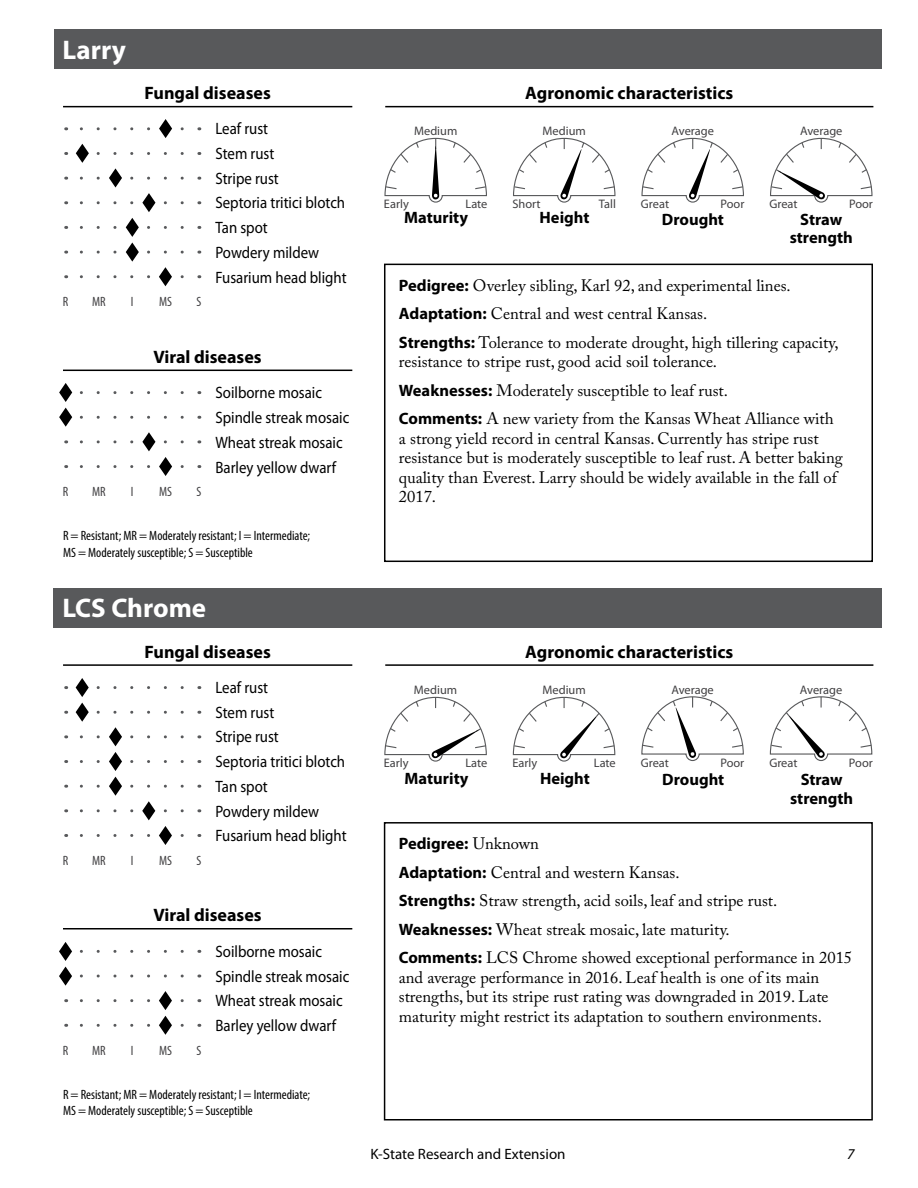
<style>
.page{position:relative;width:918px;height:1188px;background:#fff}
.page>*{position:absolute;margin:0;border:0;box-sizing:border-box;transform-origin:0 0}
.t1{font:700 27px "Myriad Pro";color:#fff}
.t2{font:700 18px "Myriad Pro";color:#000}
.t3{font:16.5px/28.5px "Adobe Caslon Pro";color:#000}
.t4{font:16.5px/24.8px "Myriad Pro";color:#000;scale:.9 1}
.t5{font:700 16.5px/18.6px "Myriad Pro";color:#000;text-align:center}
.t6{font:15px "Myriad Pro";color:#000}
.t7{font:italic 15px "Myriad Pro";color:#000}
.t8{font:condensed 13.5px/16.5px "Myriad Pro";color:#000}
.t9{font:condensed 13.5px "Myriad Pro";color:#414042}
.t10{font:12.3px "Myriad Pro";color:#414042}
.s1{font-family:"Myriad Pro";font-weight:700}
.s2{font-family:"Adobe Caslon Pro";font-weight:400}
</style>
<div class="page">
<hr style="left:63px;top:664px;width:289px;height:2px;background:#000">
<hr style="left:63px;top:928px;width:289px;height:2px;background:#000">
<hr style="left:385px;top:664px;width:488px;height:2px;background:#000">
<hr style="left:63px;top:106px;width:289px;height:1px;background:#000">
<hr style="left:63px;top:370px;width:289px;height:1px;background:#000">
<hr style="left:385px;top:106px;width:488px;height:1px;background:#000">
<div style="left:54px;top:30px;width:828px;height:39px;background:#58595b"></div>
<div style="left:384px;top:264px;width:489px;height:298px;border:2px solid #000"></div>
<svg style="left:384px;top:137px;width:103px;height:66px"></svg>
<svg style="left:513px;top:137px;width:103px;height:66px"></svg>
<svg style="left:641px;top:137px;width:103px;height:66px"></svg>
<svg style="left:770px;top:137px;width:103px;height:66px"></svg>
<svg style="left:79px;top:119px;width:103px;height:19px"></svg>
<svg style="left:75px;top:144px;width:107px;height:68px"></svg>
<svg style="left:79px;top:218px;width:103px;height:19px"></svg>
<svg style="left:79px;top:243px;width:103px;height:43px"></svg>
<svg style="left:59px;top:383px;width:123px;height:19px"></svg>
<svg style="left:59px;top:408px;width:123px;height:43px"></svg>
<svg style="left:79px;top:457px;width:103px;height:19px"></svg>
<div style="left:53px;top:588px;width:828px;height:40px;background:#58595b"></div>
<div style="left:384px;top:822px;width:489px;height:298px;border:2px solid #000"></div>
<svg style="left:384px;top:696px;width:103px;height:66px"></svg>
<svg style="left:512px;top:696px;width:104px;height:66px"></svg>
<svg style="left:641px;top:696px;width:103px;height:66px"></svg>
<svg style="left:769px;top:696px;width:104px;height:65px"></svg>
<svg style="left:75px;top:678px;width:107px;height:19px"></svg>
<svg style="left:75px;top:703px;width:107px;height:43px"></svg>
<svg style="left:79px;top:752px;width:103px;height:19px"></svg>
<svg style="left:79px;top:777px;width:103px;height:43px"></svg>
<svg style="left:79px;top:826px;width:103px;height:19px"></svg>
<svg style="left:59px;top:942px;width:123px;height:19px"></svg>
<svg style="left:59px;top:967px;width:123px;height:43px"></svg>
<svg style="left:79px;top:1016px;width:103px;height:19px"></svg>
<h1 class="t1" style="left:63px;top:32px;width:65px">Larry</h1>
<p class="t2" style="left:145px;top:81px;width:128px">Fungal diseases</p>
<p class="t4" style="left:215px;top:116px;width:147px">Leaf rust<br>Stem rust<br>Stripe rust<br>Septoria tritici blotch<br>Tan spot<br>Powdery mildew<br>Fusarium head blight</p>
<p class="t9" style="left:63px;top:294px;width:7px">R</p>
<p class="t9" style="left:159px;top:294px;width:14px">MS</p>
<p class="t9" style="left:92px;top:294px;width:15px">MR</p>
<p class="t9" style="left:196px;top:294px;width:6px">S</p>
<p class="t9" style="left:131px;top:294px;width:4px">I</p>
<p class="t2" style="left:154px;top:345px;width:110px">Viral diseases</p>
<p class="t4" style="left:215px;top:380px;width:150px">Soilborne mosaic<br>Spindle streak mosaic<br>Wheat streak mosaic<br>Barley yellow dwarf</p>
<p class="t9" style="left:92px;top:484px;width:15px">MR</p>
<p class="t9" style="left:196px;top:484px;width:6px">S</p>
<p class="t8" style="left:63px;top:527px;width:249px">R = Resistant; MR = Moderately resistant; I = Intermediate;<br>MS = Moderately susceptible; S = Susceptible</p>
<p class="t9" style="left:63px;top:484px;width:7px">R</p>
<p class="t9" style="left:159px;top:484px;width:14px">MS</p>
<p class="t9" style="left:131px;top:484px;width:4px">I</p>
<h1 class="t1" style="left:62px;top:591px;width:145px">LCS Chrome</h1>
<p class="t2" style="left:145px;top:640px;width:128px">Fungal diseases</p>
<p class="t9" style="left:63px;top:852px;width:7px">R</p>
<p class="t9" style="left:159px;top:852px;width:14px">MS</p>
<p class="t9" style="left:92px;top:852px;width:15px">MR</p>
<p class="t9" style="left:196px;top:852px;width:6px">S</p>
<p class="t9" style="left:131px;top:852px;width:4px">I</p>
<p class="t4" style="left:215px;top:675px;width:147px">Leaf rust<br>Stem rust<br>Stripe rust<br>Septoria tritici blotch<br>Tan spot<br>Powdery mildew<br>Fusarium head blight</p>
<p class="t2" style="left:154px;top:903px;width:110px">Viral diseases</p>
<p class="t9" style="left:63px;top:1042px;width:7px">R</p>
<p class="t9" style="left:159px;top:1042px;width:14px">MS</p>
<p class="t9" style="left:92px;top:1042px;width:15px">MR</p>
<p class="t9" style="left:196px;top:1042px;width:6px">S</p>
<p class="t9" style="left:131px;top:1042px;width:4px">I</p>
<p class="t4" style="left:215px;top:939px;width:150px">Soilborne mosaic<br>Spindle streak mosaic<br>Wheat streak mosaic<br>Barley yellow dwarf</p>
<p class="t8" style="left:63px;top:1086px;width:249px">R = Resistant; MR = Moderately resistant; I = Intermediate;<br>MS = Moderately susceptible; S = Susceptible</p>
<p class="t2" style="left:525px;top:81px;width:210px">Agronomic characteristics</p>
<p class="t10" style="left:414px;top:123px;width:45px">Medium</p>
<p class="t10" style="left:543px;top:123px;width:45px">Medium</p>
<p class="t10" style="left:672px;top:123px;width:44px">Average</p>
<p class="t10" style="left:800px;top:123px;width:44px">Average</p>
<p class="t10" style="left:384px;top:197px;width:26px">Early</p>
<p class="t10" style="left:466px;top:197px;width:23px">Late</p>
<p class="t10" style="left:512px;top:197px;width:30px">Short</p>
<p class="t10" style="left:599px;top:197px;width:19px">Tall</p>
<p class="t10" style="left:641px;top:197px;width:30px">Great</p>
<p class="t10" style="left:721px;top:197px;width:25px">Poor</p>
<p class="t5" style="left:404px;top:208px;width:65px">Maturity</p>
<p class="t5" style="left:540px;top:208px;width:51px">Height</p>
<p class="t5" style="left:662px;top:209px;width:64px">Drought</p>
<p class="t10" style="left:770px;top:197px;width:30px">Great</p>
<p class="t10" style="left:849px;top:197px;width:25px">Poor</p>
<p class="t5" style="left:790px;top:209px;width:65px">Straw strength</p>
<p class="t3" style="left:399px;top:271px;width:441px"><span class="s1">Pedigree:</span> Overley sibling, Karl 92, and experimental lines.<br><span class="s1">Adaptation:</span> Central and west central Kansas.<br><span class="s1">Strengths:</span> Tolerance to moderate drought, high tillering capacity,</p>
<p class="t3" style="left:399px;top:348px;width:436px">resistance to stripe rust, good acid soil tolerance.<br><span class="s1">Weaknesses:</span> Moderately susceptible to leaf rust.<br><span class="s1">Comments:</span> A new variety from the Kansas Wheat Alliance with</p>
<p class="t3" style="left:399px;top:429px;width:445px;line-height:19.5px">a strong yield record in central Kansas. Currently has stripe rust resistance but is moderately susceptible to leaf rust. A better baking quality than Everest. Larry should be widely available in the fall of 2017.</p>
<p class="t2" style="left:525px;top:640px;width:210px">Agronomic characteristics</p>
<p class="t10" style="left:414px;top:682px;width:45px">Medium</p>
<p class="t10" style="left:542px;top:682px;width:45px">Medium</p>
<p class="t10" style="left:671px;top:682px;width:44px">Average</p>
<p class="t10" style="left:800px;top:682px;width:44px">Average</p>
<p class="t10" style="left:384px;top:756px;width:26px">Early</p>
<p class="t10" style="left:465px;top:756px;width:23px">Late</p>
<p class="t10" style="left:512px;top:756px;width:26px">Early</p>
<p class="t10" style="left:594px;top:756px;width:23px">Late</p>
<p class="t10" style="left:641px;top:755px;width:30px">Great</p>
<p class="t10" style="left:720px;top:755px;width:25px">Poor</p>
<p class="t10" style="left:769px;top:755px;width:30px">Great</p>
<p class="t10" style="left:849px;top:755px;width:25px">Poor</p>
<p class="t5" style="left:405px;top:768px;width:65px">Maturity</p>
<p class="t5" style="left:540px;top:768px;width:51px">Height</p>
<p class="t5" style="left:662px;top:770px;width:64px">Drought</p>
<p class="t5" style="left:790px;top:770px;width:65px">Straw strength</p>
<p class="t5" style="left:399px;top:834px;width:142px">Pedigree: <span class="s2">Unknown</span></p>
<p class="t3" style="left:399px;top:858px;width:455px"><span class="s1">Adaptation:</span> Central and western Kansas.<br><span class="s1">Strengths:</span> Straw strength, acid soils, leaf and stripe rust.<br><span class="s1">Weaknesses:</span> Wheat streak mosaic, late maturity.<br><span class="s1">Comments:</span> LCS Chrome showed exceptional performance in 2015</p>
<p class="t3" style="left:399px;top:967px;width:431px;line-height:19.5px">and average performance in 2016. Leaf health is one of its main strengths, but its stripe rust rating was downgraded in 2019. Late maturity might restrict its adaptation to southern environments.</p>
<p class="t6" style="left:370px;top:1145px;width:197px">K-State Research and Extension</p>
<p class="t7" style="left:847px;top:1145px;width:9px">7</p>
</div>
